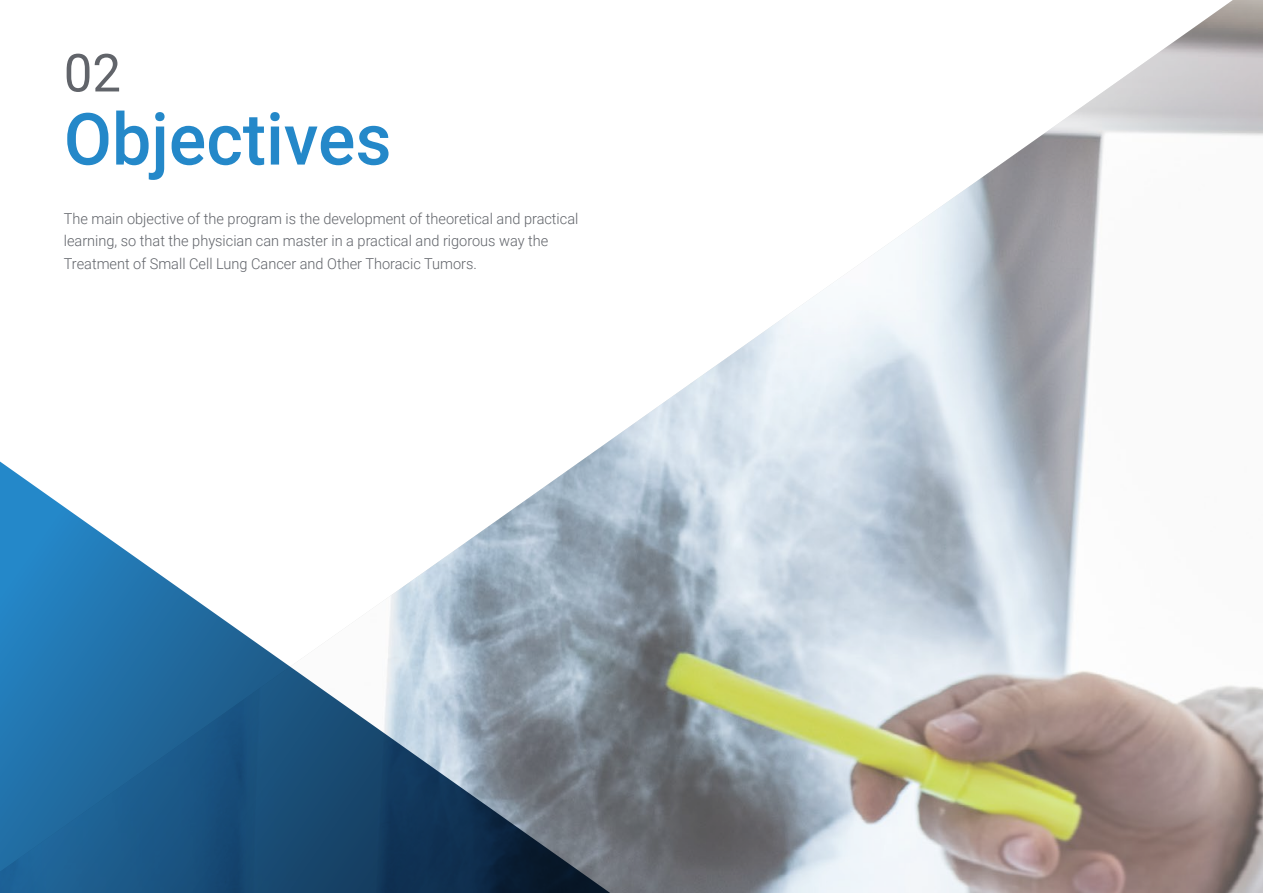
<style>
.page{position:relative;width:1263px;height:893px;background:#fff}
.page>*{position:absolute;margin:0;border:0;box-sizing:border-box;transform-origin:0 0}
.t1{font:500 72px "Roboto";color:#2488c9}
.t2{font:52.5px "Roboto";color:#61646a}
.t3{font:300 15px/22.5px "Roboto";color:#61646a}
</style>
<div class="page">
<img style="left:602px;top:0;width:661px;height:893px">
<svg style="left:0;top:446px;width:640px;height:447px"></svg>
<h2 class="t2" style="left:64px;top:36px;width:59px">02</h2>
<h1 class="t1" style="left:64px;top:89px;width:329px">Objectives</h1>
<p class="t3" style="left:64px;top:207px;width:516px">The main objective of the program is the development of theoretical and practical learning, so that the physician can master in a practical and rigorous way the<br>Treatment of Small Cell Lung Cancer and Other Thoracic Tumors.</p>
</div>
